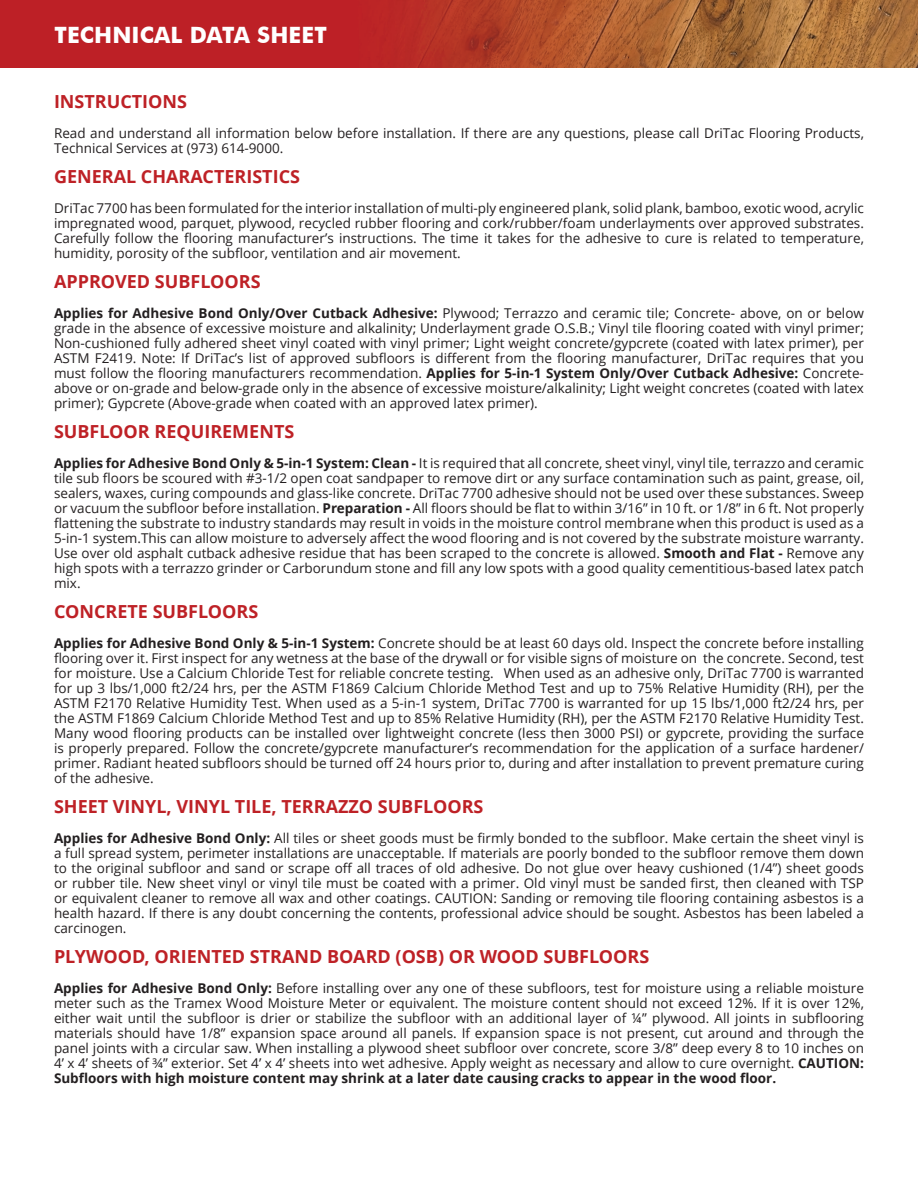
<style>
.page{position:relative;width:918px;height:1188px;background:#fff}
.page>*{position:absolute;margin:0;border:0;box-sizing:border-box;transform-origin:0 0}
.t1{font:700 22.5px "Futura BT";letter-spacing:.005em;color:#fff}
.t2{font:700 18px "Open Sans";color:#be2126}
.t3{font:13.5px/15px "Open Sans";color:#231f20;text-align:justify}
.s1{font-weight:700}
</style>
<div class="page">
<img style="left:0;top:0;width:918px;height:68px">
<h1 class="t1" style="left:55px;top:21px;width:274px">TECHNICAL DATA SHEET</h1>
<p class="t2" style="left:54px;top:92px;width:135px">INSTRUCTIONS</p>
<p class="t3" style="left:54px;top:126px;width:812px">Read and understand all information below before installation. If there are any questions, please call DriTac Flooring Products,<br>Technical Services at (973) 614-9000.</p>
<p class="t2" style="left:54px;top:167px;width:248px">GENERAL CHARACTERISTICS</p>
<p class="t3" style="left:54px;top:201px;width:811px">DriTac 7700 has been formulated for the interior installation of multi-ply engineered plank, solid plank, bamboo, exotic wood, acrylic impregnated wood, parquet, plywood, recycled rubber flooring and cork/rubber/foam underlayments over approved substrates.<br>Carefully follow the flooring manufacturer’s instructions. The time it takes for the adhesive to cure is related to temperature, humidity, porosity of the subfloor, ventilation and air movement.</p>
<p class="t2" style="left:54px;top:272px;width:208px">APPROVED SUBFLOORS</p>
<p class="t3" style="left:54px;top:306px;width:812px"><span class="s1">Applies for Adhesive Bond Only/Over Cutback Adhesive:</span> Plywood; Terrazzo and ceramic tile; Concrete- above, on or below grade in the absence of excessive moisture and alkalinity; Underlayment grade O.S.B.; Vinyl tile flooring coated with vinyl primer; Non-cushioned fully adhered sheet vinyl coated with vinyl primer; Light weight concrete/gypcrete (coated with latex primer), per ASTM F2419. Note: If DriTac’s list of approved subfloors is different from the flooring manufacturer, DriTac requires that you must follow the flooring manufacturers recommendation. <span class="s1">Applies for 5-in-1 System Only/Over Cutback Adhesive:</span> Concrete&shy;above or on-grade and below-grade only in the absence of excessive moisture/alkalinity; Light weight concretes (coated with latex primer); Gypcrete (Above-grade when coated with an approved latex primer).</p>
<p class="t2" style="left:54px;top:422px;width:242px">SUBFLOOR REQUIREMENTS</p>
<p class="t3" style="left:54px;top:456px;width:812px"><span class="s1">Applies for Adhesive Bond Only &amp; 5-in-1 System: Clean -</span> It is required that all concrete, sheet vinyl, vinyl tile, terrazzo and ceramic tile sub floors be scoured with #3-1/2 open coat sandpaper to remove dirt or any surface contamination such as paint, grease, oil, sealers, waxes, curing compounds and glass-like concrete. DriTac 7700 adhesive should not be used over these substances. Sweep or vacuum the subfloor before installation. <span class="s1">Preparation -</span> All floors should be flat to within 3/16” in 10 ft. or 1/8” in 6 ft. Not properly flattening the substrate to industry standards may result in voids in the moisture control membrane when this product is used as a 5-in-1 system.This can allow moisture to adversely affect the wood flooring and is not covered by the substrate moisture warranty.<br>Use over old asphalt cutback adhesive residue that has been scraped to the concrete is allowed. <span class="s1">Smooth and Flat -</span> Remove any high spots with a terrazzo grinder or Carborundum stone and fill any low spots with a good quality cementitious-based latex patch mix.</p>
<p class="t2" style="left:54px;top:602px;width:206px">CONCRETE SUBFLOORS</p>
<p class="t3" style="left:54px;top:636px;width:812px"><span class="s1">Applies for Adhesive Bond Only &amp; 5-in-1 System:</span> Concrete should be at least 60 days old. Inspect the concrete before installing flooring over it. First inspect for any wetness at the base of the drywall or for visible signs of moisture on the concrete. Second, test for moisture. Use a Calcium Chloride Test for reliable concrete testing. When used as an adhesive only, DriTac 7700 is warranted for up 3 lbs/1,000 ft2/24 hrs, per the ASTM F1869 Calcium Chloride Method Test and up to 75% Relative Humidity (RH), per the ASTM F2170 Relative Humidity Test. When used as a 5-in-1 system, DriTac 7700 is warranted for up 15 lbs/1,000 ft2/24 hrs, per the ASTM F1869 Calcium Chloride Method Test and up to 85% Relative Humidity (RH), per the ASTM F2170 Relative Humidity Test.<br>Many wood flooring products can be installed over lightweight concrete (less then 3000 PSI) or gypcrete, providing the surface is properly prepared. Follow the concrete/gypcrete manufacturer’s recommendation for the application of a surface hardener/ primer. Radiant heated subfloors should be turned off 24 hours prior to, during and after installation to prevent premature curing of the adhesive.</p>
<p class="t2" style="left:54px;top:797px;width:431px">SHEET VINYL, VINYL TILE, TERRAZZO SUBFLOORS</p>
<p class="t3" style="left:54px;top:831px;width:812px"><span class="s1">Applies for Adhesive Bond Only:</span> All tiles or sheet goods must be firmly bonded to the subfloor. Make certain the sheet vinyl is a full spread system, perimeter installations are unacceptable. If materials are poorly bonded to the subfloor remove them down to the original subfloor and sand or scrape off all traces of old adhesive. Do not glue over heavy cushioned (1/4”) sheet goods or rubber tile. New sheet vinyl or vinyl tile must be coated with a primer. Old vinyl must be sanded first, then cleaned with TSP or equivalent cleaner to remove all wax and other coatings. CAUTION: Sanding or removing tile flooring containing asbestos is a health hazard. If there is any doubt concerning the contents, professional advice should be sought. Asbestos has been labeled a carcinogen.</p>
<p class="t2" style="left:54px;top:947px;width:597px">PLYWOOD, ORIENTED STRAND BOARD (OSB) OR WOOD SUBFLOORS</p>
<p class="t3" style="left:54px;top:981px;width:812px"><span class="s1">Applies for Adhesive Bond Only:</span> Before installing over any one of these subfloors, test for moisture using a reliable moisture meter such as the Tramex Wood Moisture Meter or equivalent. The moisture content should not exceed 12%. If it is over 12%, either wait until the subfloor is drier or stabilize the subfloor with an additional layer of ¼” plywood. All joints in subflooring materials should have 1/8” expansion space around all panels. If expansion space is not present, cut around and through the panel joints with a circular saw. When installing a plywood sheet subfloor over concrete, score 3/8” deep every 8 to 10 inches on 4’ x 4’ sheets of ¾” exterior. Set 4’ x 4’ sheets into wet adhesive. Apply weight as necessary and allow to cure overnight. <span class="s1">CAUTION:<br>Subfloors with high moisture content may shrink at a later date causing cracks to appear in the wood floor.</span></p>
</div>
